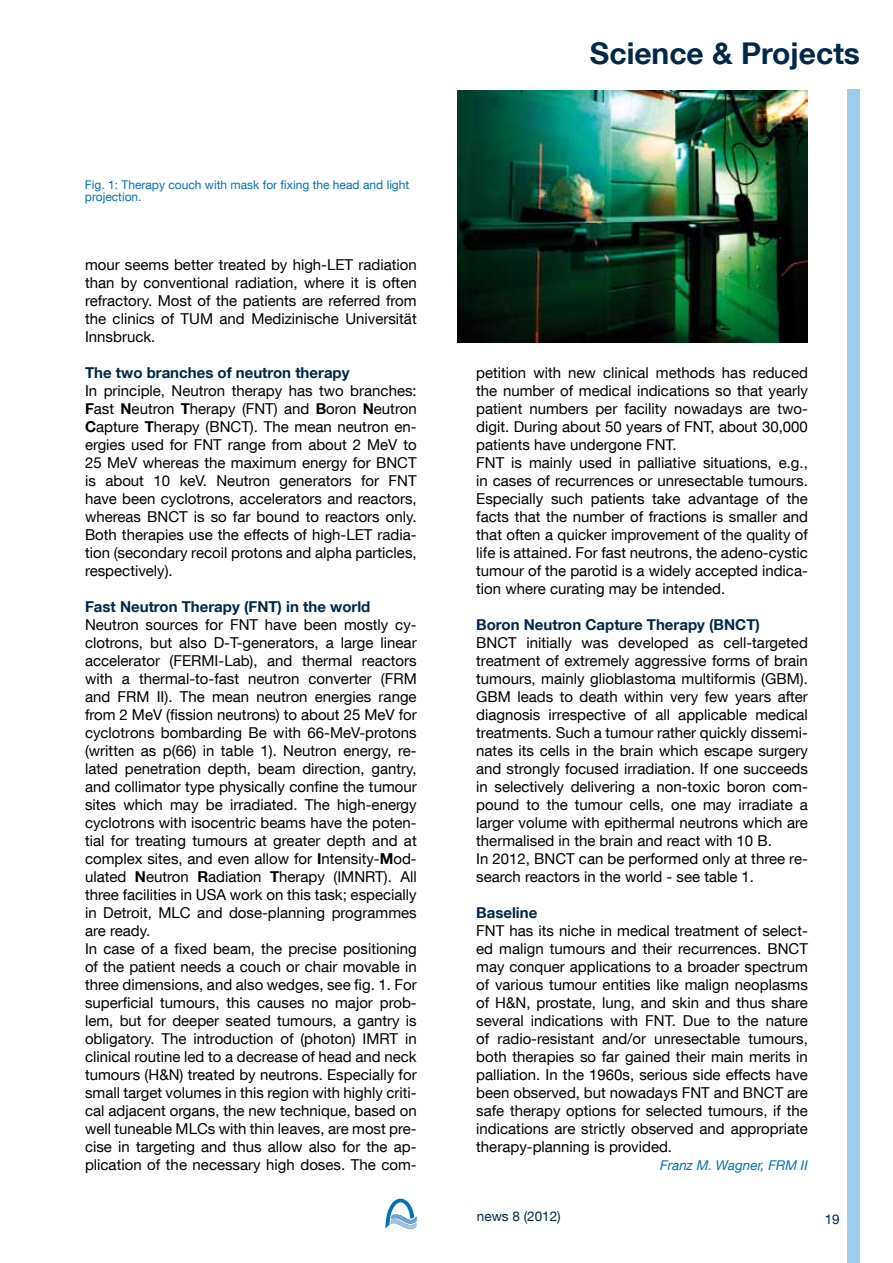
<style>
.page{position:relative;width:893px;height:1263px;background:#fff}
.page>*{position:absolute;margin:0;border:0;box-sizing:border-box;transform-origin:0 0}
.News_Bereichstitel{font:700 30px "TUM Neue Helvetica";color:#002848}
.NEWS_Lauftext{font:15px/18px "TUM Neue Helvetica";color:#000;text-align:justify}
.NEWS_Lauftext-2{font:700 15px "TUM Neue Helvetica";color:#002848}
.NEWS_Lauftext_Autor{font:italic 13.5px "TUM Neue Helvetica";color:#0072ba}
.t1{font:13.5px "TUM Neue Helvetica";color:#002848}
.NEWS_Bildunterschrif{font:12px/12px "TUM Neue Helvetica";color:#0072ba}
.s1{font-weight:700}
</style>
<div class="page">
<svg style="left:385px;top:1198px;width:32px;height:31px"></svg>
<img style="left:458px;top:90px;width:350px;height:253px">
<div style="left:847px;top:89px;width:13px;height:1174px;background:#9eccea"></div>
<p class="NEWS_Bildunterschrif" style="left:85px;top:178px;width:326px">Fig. 1: Therapy couch with mask for fixing the head and light projection.</p>
<p class="NEWS_Lauftext" style="left:85px;top:255px;width:333px">mour seems better treated by high-LET radiation than by conventional radiation, where it is often refractory. Most of the patients are referred from the clinics of TUM and Medizinische Universität Innsbruck.</p>
<p class="NEWS_Lauftext-2" style="left:85px;top:363px;width:266px">The two branches of neutron therapy</p>
<p class="NEWS_Lauftext" style="left:85px;top:381px;width:333px">In principle, Neutron therapy has two branches:<br><span class="s1">F</span>ast <span class="s1">N</span>eutron <span class="s1">T</span>herapy (FNT) and <span class="s1">B</span>oron <span class="s1">N</span>eutron <span class="s1">C</span>apture <span class="s1">T</span>herapy (BNCT). The mean neutron en&shy;ergies used for FNT range from about 2 MeV to 25 MeV whereas the maximum energy for BNCT is about 10 keV. Neutron generators for FNT have been cyclotrons, accelerators and reactors, whereas BNCT is so far bound to reactors only.<br>Both therapies use the effects of high-LET radia&shy;tion (secondary recoil protons and alpha particles, respectively).</p>
<p class="NEWS_Lauftext-2" style="left:85px;top:597px;width:287px">Fast Neutron Therapy (FNT) in the world</p>
<p class="NEWS_Lauftext" style="left:85px;top:615px;width:333px">Neutron sources for FNT have been mostly cy&shy;clotrons, but also D-T-generators, a large linear accelerator (FERMI-Lab), and thermal reactors with a thermal-to-fast neutron converter (FRM and FRM II). The mean neutron energies range from 2 MeV (fission neutrons) to about 25 MeV for cyclotrons bombarding Be with 66-MeV-protons (written as p(66) in table 1). Neutron energy, re&shy;lated penetration depth, beam direction, gantry, and collimator type physically confine the tumour sites which may be irradiated. The high-energy cyclotrons with isocentric beams have the poten&shy;tial for treating tumours at greater depth and at complex sites, and even allow for <span class="s1">I</span>ntensity-<span class="s1">M</span>od&shy;ulated <span class="s1">N</span>eutron <span class="s1">R</span>adiation <span class="s1">T</span>herapy (IMNRT). All three facilities in USA work on this task; especially in Detroit, MLC and dose-planning programmes are ready.</p>
<p class="NEWS_Lauftext" style="left:85px;top:939px;width:333px">In case of a fixed beam, the precise positioning of the patient needs a couch or chair movable in three dimensions, and also wedges, see fig. 1. For superficial tumours, this causes no major prob&shy;lem, but for deeper seated tumours, a gantry is obligatory. The introduction of (photon) IMRT in clinical routine led to a decrease of head and neck tumours (H&amp;N) treated by neutrons. Especially for small target volumes in this region with highly criti&shy;cal adjacent organs, the new technique, based on well tuneable MLCs with thin leaves, are most pre&shy;cise in targeting and thus allow also for the ap&shy;plication of the necessary high doses. The com-</p>
<p class="News_Bereichstitel" style="left:590px;top:34px;width:272px">Science &amp; Projects</p>
<p class="NEWS_Lauftext" style="left:476px;top:363px;width:333px">petition with new clinical methods has reduced the number of medical indications so that yearly patient numbers per facility nowadays are two&shy;digit. During about 50 years of FNT, about 30,000 patients have undergone FNT.</p>
<p class="NEWS_Lauftext" style="left:476px;top:453px;width:333px">FNT is mainly used in palliative situations, e.g., in cases of recurrences or unresectable tumours.<br>Especially such patients take advantage of the facts that the number of fractions is smaller and that often a quicker improvement of the quality of life is attained. For fast neutrons, the adeno-cystic tumour of the parotid is a widely accepted indica&shy;tion where curating may be intended.</p>
<p class="NEWS_Lauftext-2" style="left:476px;top:615px;width:285px">Boron Neutron Capture Therapy (BNCT)</p>
<p class="NEWS_Lauftext" style="left:476px;top:633px;width:333px">BNCT initially was developed as cell-targeted treatment of extremely aggressive forms of brain tumours, mainly glioblastoma multiformis (GBM).<br>GBM leads to death within very few years after diagnosis irrespective of all applicable medical treatments. Such a tumour rather quickly dissemi&shy;nates its cells in the brain which escape surgery and strongly focused irradiation. If one succeeds in selectively delivering a non-toxic boron com&shy;pound to the tumour cells, one may irradiate a larger volume with epithermal neutrons which are thermalised in the brain and react with 10 B.</p>
<p class="NEWS_Lauftext" style="left:476px;top:849px;width:333px">In 2012, BNCT can be performed only at three re&shy;search reactors in the world - see table 1.</p>
<p class="NEWS_Lauftext-2" style="left:476px;top:903px;width:63px">Baseline</p>
<p class="NEWS_Lauftext" style="left:476px;top:921px;width:333px">FNT has its niche in medical treatment of select&shy;ed malign tumours and their recurrences. BNCT may conquer applications to a broader spectrum of various tumour entities like malign neoplasms of H&amp;N, prostate, lung, and skin and thus share several indications with FNT. Due to the nature of radio-resistant and/or unresectable tumours, both therapies so far gained their main merits in palliation. In the 1960s, serious side effects have been observed, but nowadays FNT and BNCT are safe therapy options for selected tumours, if the indications are strictly observed and appropriate therapy-planning is provided.</p>
<p class="NEWS_Lauftext_Autor" style="left:660px;top:1157px;width:149px">Franz M. Wagner, FRM II</p>
<p class="t1" style="left:477px;top:1207px;width:85px">news 8 (2012)</p>
<p class="t1" style="left:825px;top:1211px;width:16px">19</p>
</div>
